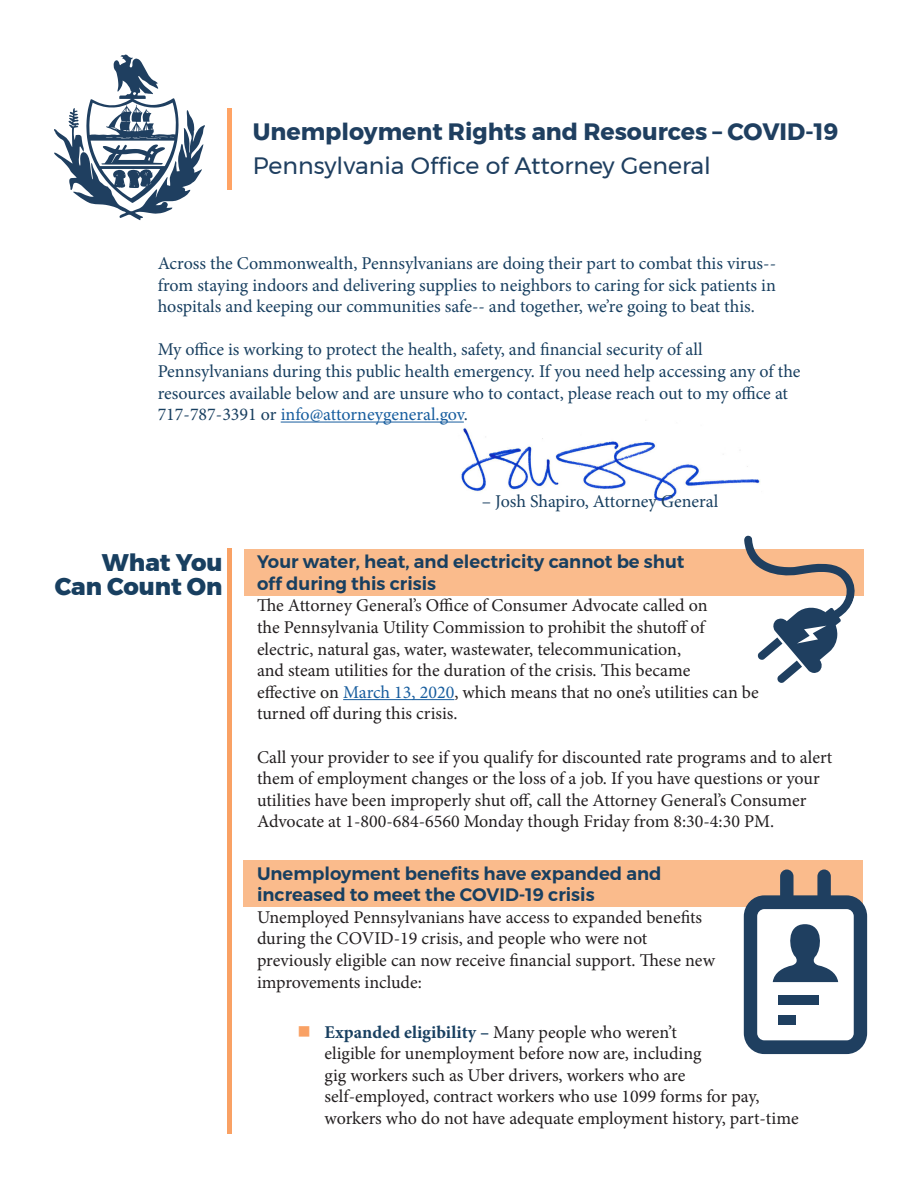
<style>
.page{position:relative;width:918px;height:1188px;background:#fff}
.page>*{position:absolute;margin:0;border:0;box-sizing:border-box;transform-origin:0 0}
.t1{font:800 24px/24px "Montserrat";color:#183f60;text-align:right}
.t2{font:700 23.7px/34px "Montserrat";color:#1f3f60}
.t3{font:18px/21.6px "Minion Pro";letter-spacing:-.005em;color:#231f20}
.t4{font:18px/21.6px "Minion Pro";letter-spacing:-.005em;color:#183f60;text-align:justify}
.t5{font:600 18px/21.6px "Montserrat";color:#183f60}
.s1{font-weight:400}
.s2{color:#175d9e}
.s3{font-weight:700;color:#183f60}
</style>
<div class="page">
<div style="left:243px;top:861px;width:620px;height:46px;background:#fabb8c"></div>
<div style="left:244px;top:549px;width:620px;height:47px;background:#fabb8c"></div>
<img style="left:449px;top:420px;width:311px;height:82px">
<hr style="left:281px;top:422px;width:183px;height:1px;background:#175d9e">
<hr style="left:228px;top:108px;width:4px;height:82px;background:#ffa364">
<svg style="left:54px;top:54px;width:151px;height:166px"></svg>
<hr style="left:343px;top:699px;width:111px;height:1px;background:#175d9e">
<hr style="left:228px;top:549px;width:4px;height:585px;background:#f9a164">
<svg style="left:744px;top:535px;width:111px;height:148px"></svg>
<svg style="left:744px;top:870px;width:123px;height:184px"></svg>
<div style="left:778px;top:995px;width:41px;height:10px;background:#1f3f60"></div>
<div style="left:778px;top:1015px;width:18px;height:10px;background:#1f3f60"></div>
<p class="t2" style="left:253px;top:114px;width:587px">Unemployment Rights and Resources – COVID-19<br><span class="s1">Pennsylvania Office of Attorney General</span></p>
<p class="t4" style="left:158px;top:253px;width:620px">Across the Commonwealth, Pennsylvanians are doing their part to combat this virus-- from staying indoors and delivering supplies to neighbors to caring for sick patients in hospitals and keeping our communities safe-- and together, we’re going to beat this.</p>
<p class="t4" style="left:158px;top:339px;width:644px;text-align:left">My office is working to protect the health, safety, and financial security of all Pennsylvanians during this public health emergency. If you need help accessing any of the resources available below and are unsure who to contact, please reach out to my office at 717-787-3391 or <span class="s2">info@attorneygeneral.gov</span>.</p>
<p class="t1" style="left:55px;top:550px;width:169px">What You<br>Can Count On</p>
<p class="t4" style="left:482px;top:490px;width:238px">– Josh Shapiro, Attorney General</p>
<p class="t5" style="left:257px;top:551px;width:429px">Your water, heat, and electricity cannot be shut off during this crisis</p>
<p class="t3" style="left:257px;top:595px;width:503px">The Attorney General’s Office of Consumer Advocate called on<br>the Pennsylvania Utility Commission to prohibit the shutoff of electric, natural gas, water, wastewater, telecommunication,<br>and steam utilities for the duration of the crisis. This became<br>effective on <span class="s2">March 13, 2020</span>, which means that no one’s utilities can be turned off during this crisis.</p>
<p class="t3" style="left:257px;top:746px;width:577px">Call your provider to see if you qualify for discounted rate programs and to alert them of employment changes or the loss of a job. If you have questions or your utilities have been improperly shut off, call the Attorney General’s Consumer Advocate at 1-800-684-6560 Monday though Friday from 8:30-4:30 PM.</p>
<p class="t5" style="left:257px;top:862px;width:406px">Unemployment benefits have expanded and increased to meet the COVID-19 crisis</p>
<p class="t3" style="left:257px;top:906px;width:459px">Unemployed Pennsylvanians have access to expanded benefits during the COVID-19 crisis, and people who were not previously eligible can now receive financial support. These new improvements include:</p>
<p class="t3" style="left:325px;top:1021px;width:476px"><span class="s3">Expanded eligibility –</span> Many people who weren’t<br>eligible for unemployment before now are, including<br>gig workers such as Uber drivers, workers who are<br>self-employed, contract workers who use 1099 forms for pay, workers who do not have adequate employment history, part-time</p>
</div>
